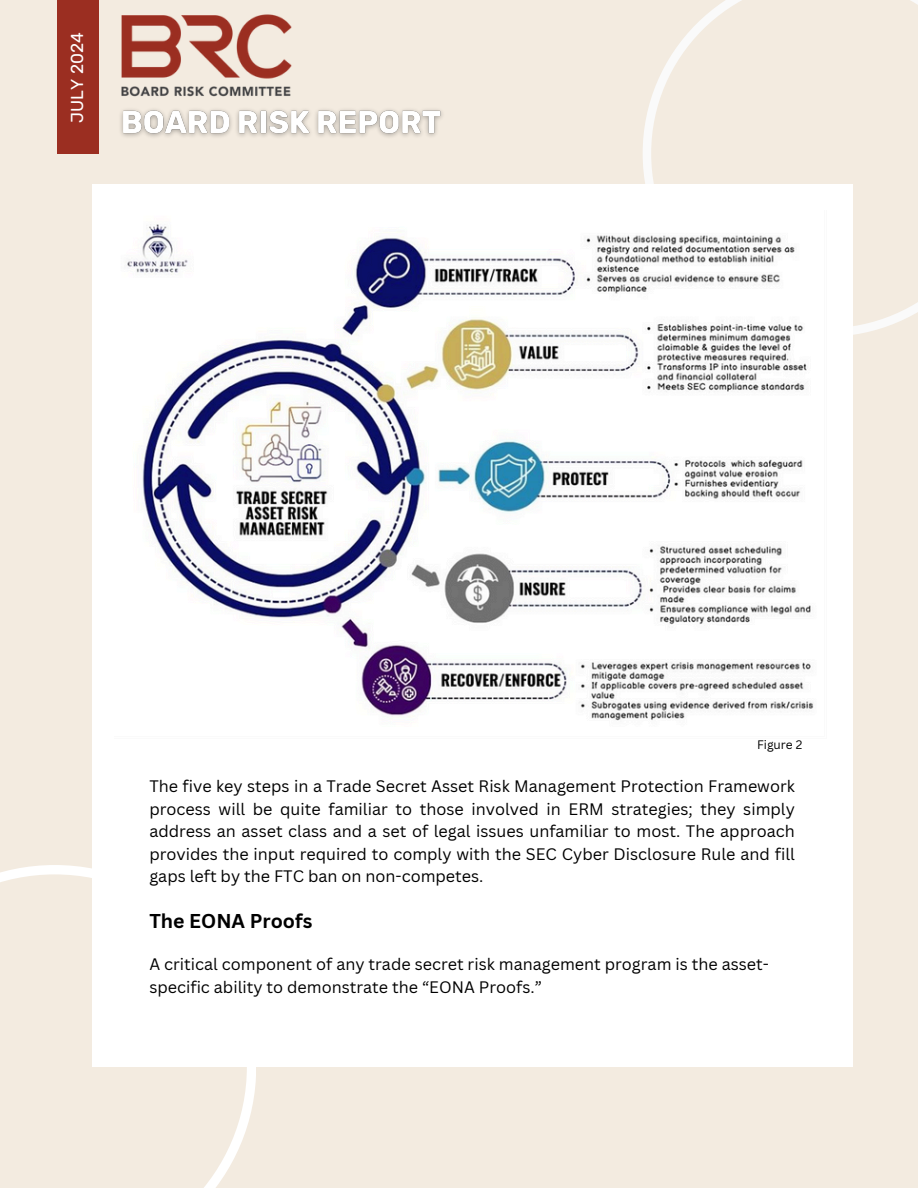
<style>
.page{position:relative;width:918px;height:1188px;background:#f3ebe0}
.page>*{position:absolute;margin:0;border:0;box-sizing:border-box;transform-origin:0 0}
.t1{font:700 19.5px "Canva Sans";color:#000}
.t2{font:17.25px "Rubik";color:#fff}
.t3{font:16.2px/22.5px "Canva Sans";color:#000;text-align:justify}
.t4{font:12px "Canva Sans";color:#000}
</style>
<div class="page">
<svg style="left:645px;top:0;width:273px;height:334px"></svg>
<svg style="left:0;top:868px;width:254px;height:320px"></svg>
<div style="left:92px;top:184px;width:760px;height:883px;background:#fff"></div>
<img style="left:121px;top:14px;width:170px;height:83px">
<div style="left:57px;top:0;width:42px;height:154px;background:#9b2e21"></div>
<img style="left:120px;top:109px;width:323px;height:28px">
<img style="left:127px;top:224px;width:687px;height:497px">
<p class="t2" style="left:67px;top:123px;width:92px;rotate:-90deg">JULY 2024</p>
<p class="t4" style="left:757px;top:737px;width:47px">Figure 2</p>
<p class="t3" style="left:149px;top:775px;width:647px">The five key steps in a Trade Secret Asset Risk Management Protection Framework process will be quite familiar to those involved in ERM strategies; they simply address an asset class and a set of legal issues unfamiliar to most. The approach provides the input required to comply with the SEC Cyber Disclosure Rule and fill gaps left by the FTC ban on non-competes.</p>
<h4 class="t1" style="left:149px;top:907px;width:164px">The EONA Proofs</h4>
<h2 class="t3" style="left:149px;top:953px;width:621px">A critical component of any trade secret risk management program is the asset&shy;specific ability to demonstrate the “EONA Proofs.”</h2>
</div>
